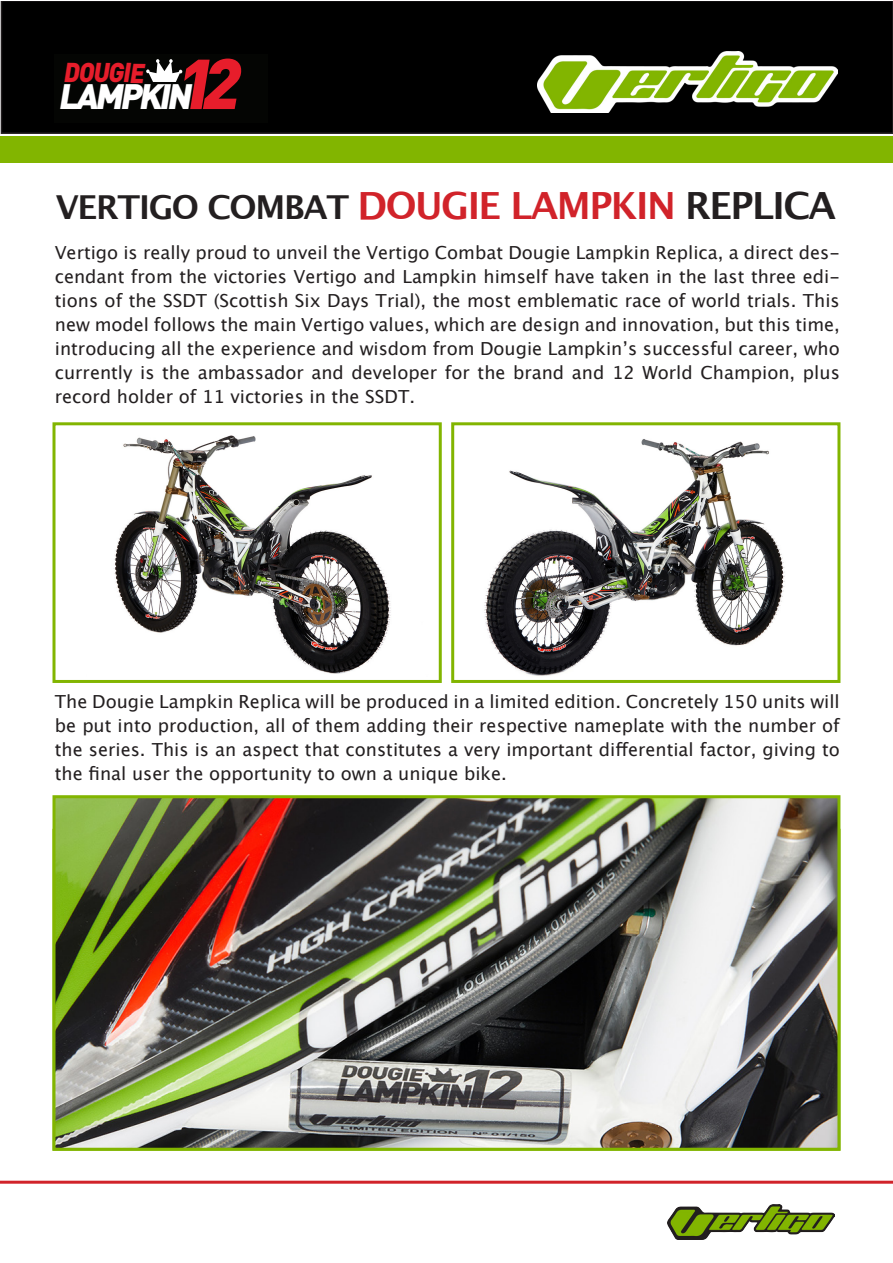
<style>
.page{position:relative;width:893px;height:1263px;background:#fff}
.page>*{position:absolute;margin:0;border:0;box-sizing:border-box;transform-origin:0 0}
.t1{font:italic 900 70.35px "DINOT";color:#e71d2b}
.t2{font:italic 900 34.95px "DINOT";color:#fff}
.t3{font:700 33px "Lucida Grande";letter-spacing:-.04em;color:#231f20}
.t4{font:italic 900 27px "DINOT";color:#e71d2b;scale:.92 1}
.t5{font:18px/24px "Lucida Grande";color:#231f20;text-align:justify}
.s1{font-size:69.45px;color:#e71d2b}
.s2{font-size:37.5px;color:#d1232a}
.s3{font-size:37.5px}
</style>
<div class="page">
<div style="left:1px;top:1px;width:891px;height:133px;background:#000"></div>
<div style="left:1px;top:137px;width:891px;height:26px;background:#82b500"></div>
<img style="left:538px;top:52px;width:300px;height:61px">
<img style="left:668px;top:1204px;width:167px;height:35px">
<hr style="left:0;top:1181px;width:892px;height:3px;background:#d1232a">
<div style="left:54px;top:54px;width:214px;height:68px;background:#040503"></div>
<svg style="left:146px;top:59px;width:36px;height:23px"></svg>
<img style="left:114px;top:435px;width:277px;height:239px">
<div style="left:52px;top:422px;width:390px;height:261px;border:3px solid #82b500"></div>
<img style="left:484px;top:439px;width:301px;height:237px">
<div style="left:451px;top:422px;width:389px;height:261px;border:3px solid #82b500"></div>
<img style="left:56px;top:799px;width:780px;height:348px">
<div style="left:52px;top:795px;width:788px;height:356px;border:3px solid #82b500"></div>
<h3 class="t4" style="left:63px;top:53px;width:90px;rotate:1deg">DOUGIE</h3>
<h1 class="t1" style="left:199px;top:36px;width:56px">2</h1>
<h2 class="t2" style="left:58px;top:72px;width:170px">LAMPKIN<span class="s1">1</span></h2>
<h3 class="t3" style="left:56px;top:187px;width:782px">VERTIGO COMBAT <span class="s2">DOUGIE LAMPKIN</span> <span class="s3">REPLICA</span></h3>
<p class="t5" style="left:55px;top:240px;width:786px">Vertigo is really proud to unveil the Vertigo Combat Dougie Lampkin Replica, a direct des&shy;cendant from the victories Vertigo and Lampkin himself have taken in the last three edi&shy;tions of the SSDT (Scottish Six Days Trial), the most emblematic race of world trials. This new model follows the main Vertigo values, which are design and innovation, but this time, introducing all the experience and wisdom from Dougie Lampkin’s successful career, who currently is the ambassador and developer for the brand and 12 World Champion, plus record holder of 11 victories in the SSDT.</p>
<p class="t5" style="left:55px;top:689px;width:786px">The Dougie Lampkin Replica will be produced in a limited edition. Concretely 150 units will be put into production, all of them adding their respective nameplate with the number of the series. This is an aspect that constitutes a very important differential factor, giving to the final user the opportunity to own a unique bike.</p>
</div>
